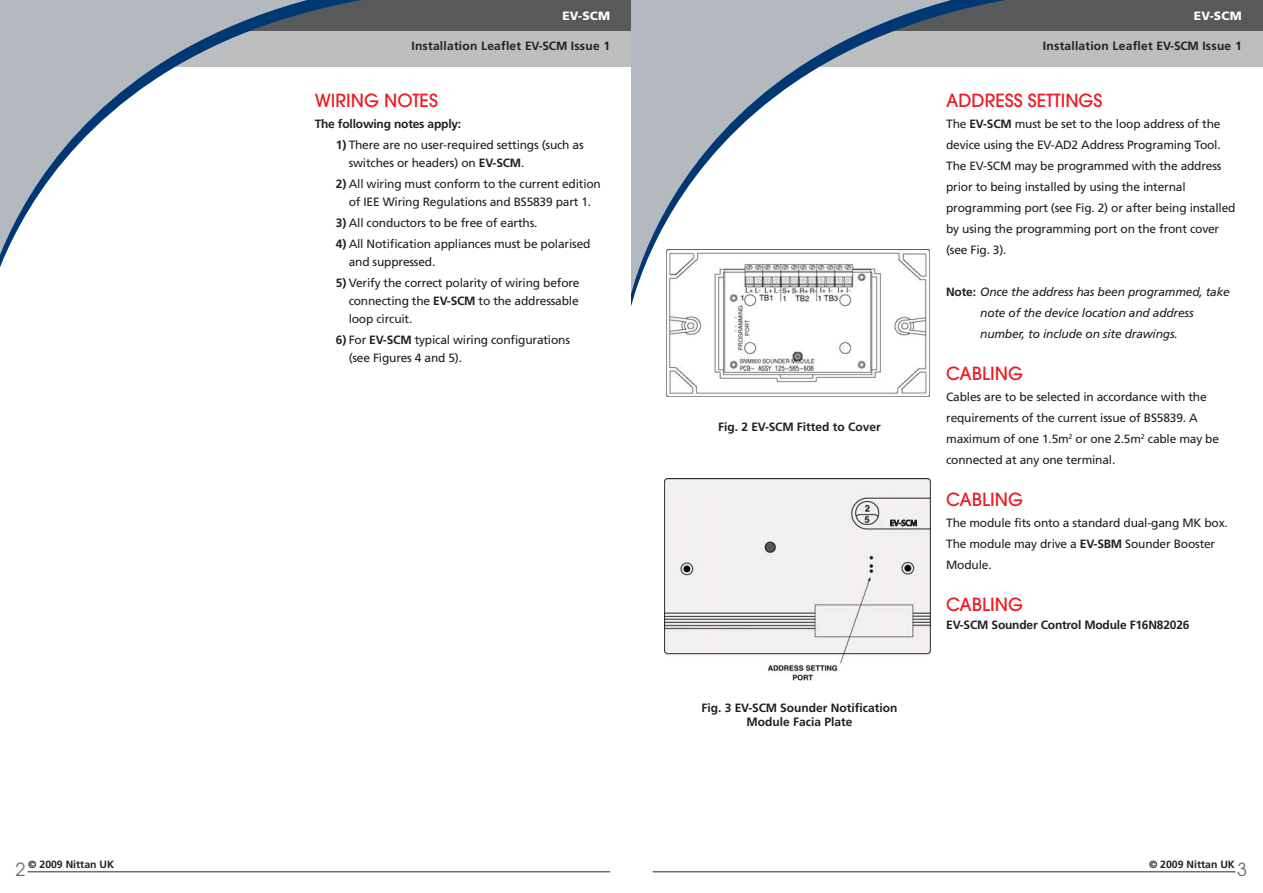
<style>
.page{position:relative;width:1263px;height:893px;background:#fff}
.page>*{position:absolute;margin:0;border:0;box-sizing:border-box;transform-origin:0 0}
.t1{font:500 18px "Avant Garde";color:#ed1c24}
.t2{font:18px "Avant Garde";color:#6d6e70}
.t3{font:12px/21px "Frutiger";letter-spacing:-.015em;color:#231f20}
.t4{font:700 12px/14.4px "Frutiger";color:#231f20;text-align:center}
.t5{font:italic 12px/21px "Frutiger";letter-spacing:-.015em;color:#231f20}
.t6{font:700 12px "Frutiger";letter-spacing:.02em;color:#231f20}
.t7{font:900 12px "Frutiger";letter-spacing:.02em;color:#fff}
.t8{font:700 10.5px "Frutiger";color:#231f20}
.t9{font:8.4px "Myriad";color:#231f20}
.s1{font-weight:700}
.s2{font-weight:700;font-style:normal}
</style>
<div class="page">
<div style="left:0;top:0;width:1263px;height:40px;background:#58595b"></div>
<div style="left:0;top:31px;width:1263px;height:36px;background:#bcbec0"></div>
<svg style="left:0;top:0;width:361px;height:267px"></svg>
<hr style="left:28px;top:871px;width:582px;height:1px;background:#6d6e70">
<hr style="left:653px;top:871px;width:582px;height:1px;background:#6d6e70">
<img style="left:664px;top:478px;width:266px;height:203px">
<div style="left:886px;top:518px;width:40px;height:10px;background:#f1f1f1"></div>
<img style="left:667px;top:331px;width:262px;height:65px">
<svg style="left:666px;top:319px;width:264px;height:12px"></svg>
<svg style="left:631px;top:0;width:374px;height:319px"></svg>
<p class="t7" style="left:562px;top:11px;width:49px">EV-SCM</p>
<p class="t6" style="left:411px;top:41px;width:200px">Installation Leaflet EV-SCM Issue 1</p>
<h1 class="t1" style="left:315px;top:94px;width:125px">WIRING NOTES</h1>
<p class="t4" style="left:315px;top:118px;width:148px">The following notes apply:</p>
<p class="t3" style="left:349px;top:137px;width:237px;line-height:18px;text-indent:-13px"><span class="s1">1)</span> There are no user-required settings (such as switches or headers) on <span class="s1">EV-SCM</span>.</p>
<p class="t3" style="left:336px;top:176px;width:266px;line-height:18px;text-align:center"><span class="s1">2)</span> All wiring must conform to the current edition of IEE Wiring Regulations and BS5839 part 1.</p>
<p class="t3" style="left:336px;top:213px;width:203px"><span class="s1">3)</span> All conductors to be free of earths.</p>
<p class="t3" style="left:349px;top:236px;width:243px;line-height:18px;text-indent:-13px"><span class="s1">4)</span> All Notification appliances must be polarised and suppressed.</p>
<p class="t3" style="left:349px;top:275px;width:232px;line-height:18px;text-align:justify;text-indent:-13px"><span class="s1">5)</span> Verify the correct polarity of wiring before connecting the <span class="s1">EV-SCM</span> to the addressable loop circuit.</p>
<p class="t3" style="left:349px;top:332px;width:223px;line-height:18px;text-indent:-13px"><span class="s1">6)</span> For <span class="s1">EV-SCM</span> typical wiring configurations (see Figures 4 and 5).</p>
<p class="t4" style="left:718px;top:420px;width:164px">Fig. 2 EV-SCM Fitted to Cover</p>
<p class="t9" style="left:890px;top:520px;width:29px">EV-SCM</p>
<p class="t4" style="left:701px;top:701px;width:198px">Fig. 3 EV-SCM Sounder Notification<br>Module Facia Plate</p>
<p class="t7" style="left:1194px;top:11px;width:49px">EV-SCM</p>
<p class="t6" style="left:1043px;top:41px;width:200px">Installation Leaflet EV-SCM Issue 1</p>
<h1 class="t1" style="left:946px;top:94px;width:158px">ADDRESS SETTINGS</h1>
<p class="t3" style="left:946px;top:114px;width:291px">The <span class="s1">EV-SCM</span> must be set to the loop address of the device using the EV-AD2 Address Programing Tool.<br>The EV-SCM may be programmed with the address prior to being installed by using the internal programming port (see Fig. 2) or after being installed by using the programming port on the front cover (see Fig. 3).</p>
<p class="t5" style="left:980px;top:282px;width:251px;text-indent:-34px"><span class="s2">Note:</span> Once the address has been programmed, take note of the device location and address number, to include on site drawings.</p>
<h1 class="t1" style="left:946px;top:367px;width:78px">CABLING</h1>
<p class="t3" style="left:946px;top:387px;width:274px">Cables are to be selected in accordance with the requirements of the current issue of BS5839. A maximum of one 1.5m<sup>2</sup> or one 2.5m<sup>2</sup> cable may be connected at any one terminal.</p>
<h1 class="t1" style="left:946px;top:493px;width:78px">CABLING</h1>
<p class="t3" style="left:946px;top:513px;width:283px">The module fits onto a standard dual-gang MK box.<br>The module may drive a <span class="s1">EV-SBM</span> Sounder Booster<br>Module.</p>
<h1 class="t1" style="left:946px;top:598px;width:78px">CABLING</h1>
<p class="t4" style="left:946px;top:618px;width:245px">EV-SCM Sounder Control Module F16N82026</p>
<p class="t8" style="left:28px;top:860px;width:87px">© 2009 Nittan UK</p>
<p class="t8" style="left:1149px;top:860px;width:87px">© 2009 Nittan UK</p>
<h1 class="t2" style="left:16px;top:863px;width:11px">2</h1>
<h1 class="t2" style="left:1237px;top:862px;width:11px">3</h1>
</div>
